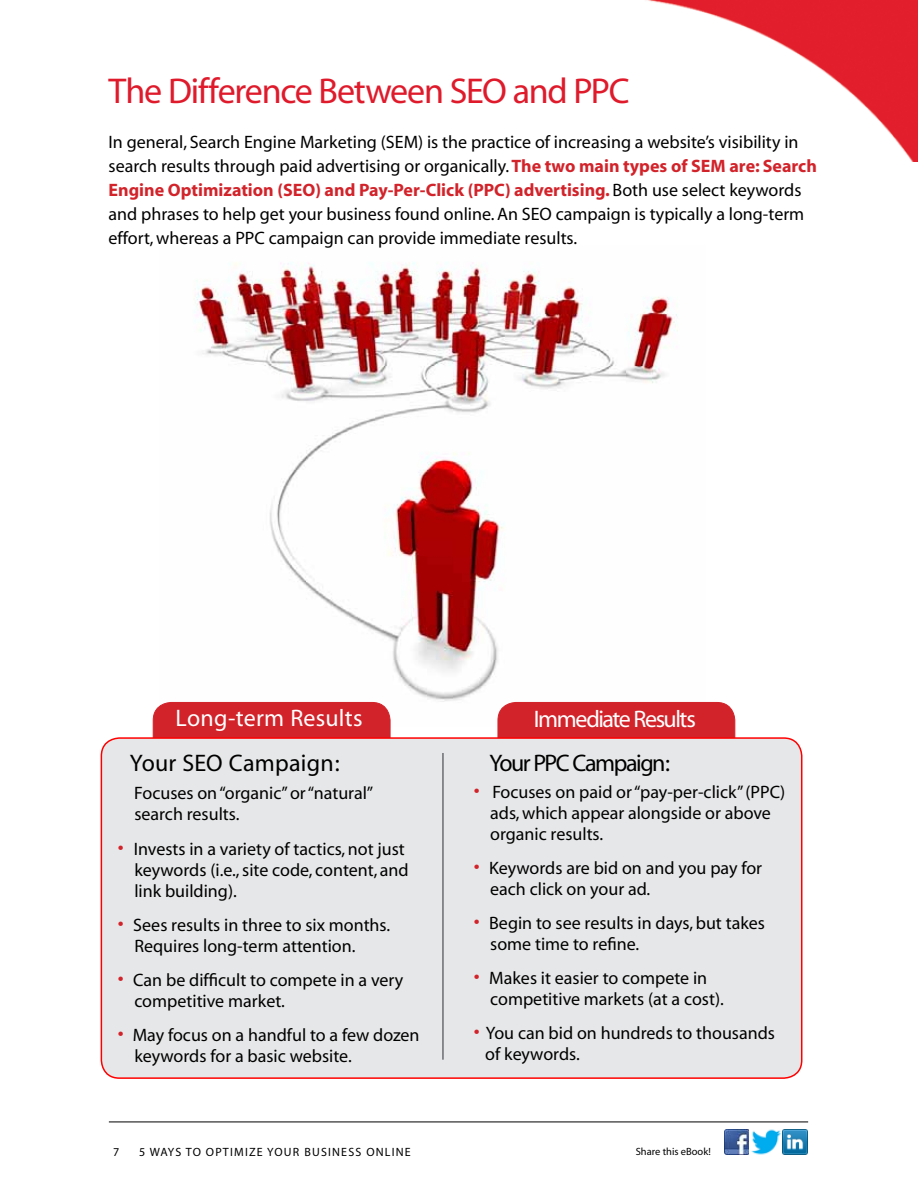
<style>
.page{position:relative;width:918px;height:1188px;background:#fff}
.page>*{position:absolute;margin:0;border:0;box-sizing:border-box;transform-origin:0 0}
.t1{font:36px "Myriad";letter-spacing:-.035em;color:#df1a2b}
.t2{font:24px "Myriad";letter-spacing:.01em;color:#fff}
.t3{font:24px "Myriad";letter-spacing:-.05em;color:#000}
.t4{font:24px "Myriad";letter-spacing:-.05em;color:#fff}
.t5{font:24px "Myriad";letter-spacing:.01em;color:#000}
.t6{font:18px/21px "Myriad";color:#000}
.t7{font:12px "Myriad";letter-spacing:.1em;color:#000}
.t8{font:10.5px "Myriad";color:#000}
.s1{font-weight:700;color:#d2232a}
.s2{font-size:21px;color:#d2232a}
</style>
<div class="page">
<img style="left:161px;top:262px;width:517px;height:465px">
<div style="left:498px;top:702px;width:237px;height:63px;background:#d2232a;border-radius:18px"></div>
<div style="left:498px;top:702px;width:237px;height:63px;border:1px solid #d2232a;border-radius:18px"></div>
<div style="left:153px;top:702px;width:237px;height:63px;background:#d2232a;border-radius:18px"></div>
<div style="left:153px;top:702px;width:237px;height:63px;border:1px solid #d2232a;border-radius:18px"></div>
<div style="left:101px;top:738px;width:701px;height:340px;background:#e6e7e8;border-radius:18px"></div>
<div style="left:101px;top:737px;width:701px;height:342px;border:2px solid #f00;border-radius:18px"></div>
<hr style="left:442px;top:753px;width:2px;height:307px;background:#6b6c6f">
<img style="left:647px;top:0;width:271px;height:162px">
<hr style="left:109px;top:1122px;width:699px;height:1px;background:#000">
<img style="left:724px;top:1130px;width:23px;height:25px">
<img style="left:784px;top:1130px;width:23px;height:25px">
<img style="left:747px;top:1129px;width:37px;height:26px">
<h1 class="t1" style="left:109px;top:73px;width:522px">The Difference Between SEO and PPC</h1>
<p class="t6" style="left:109px;top:130px;width:710px;line-height:24px">In general, Search Engine Marketing (SEM) is the practice of increasing a website’s visibility in search results through paid advertising or organically. <span class="s1">The two main types of SEM are: Search Engine Optimization (SEO) and Pay-Per-Click (PPC) advertising.</span> Both use select keywords and phrases to help get your business found online. An SEO campaign is typically a long-term effort, whereas a PPC campaign can provide immediate results.</p>
<h2 class="t2" style="left:176px;top:706px;width:189px">Long-term Results</h2>
<h2 class="t4" style="left:534px;top:707px;width:163px">Immediate Results</h2>
<h2 class="t5" style="left:130px;top:751px;width:211px">Your SEO Campaign:</h2>
<h2 class="t3" style="left:489px;top:751px;width:182px">Your PPC Campaign:</h2>
<p class="t6" style="left:134px;top:784px;width:241px">Focuses on “organic” or “natural” search results.</p>
<p class="t6" style="left:134px;top:839px;width:276px;text-indent:-16px"><span class="s2">•</span> Invests in a variety of tactics, not just keywords (i.e., site code, content, and link building).</p>
<p class="t6" style="left:134px;top:915px;width:257px;text-indent:-17px"><span class="s2">•</span> Sees results in three to six months.<br>Requires long-term attention.</p>
<p class="t6" style="left:134px;top:970px;width:270px;text-indent:-17px"><span class="s2">•</span> Can be difficult to compete in a very competitive market.</p>
<p class="t6" style="left:134px;top:1025px;width:287px;text-indent:-16px"><span class="s2">•</span> May focus on a handful to a few dozen keywords for a basic website.</p>
<p class="t6" style="left:490px;top:782px;width:297px;text-indent:-16px"><span class="s2">•</span> Focuses on paid or “pay-per-click” (PPC) ads, which appear alongside or above organic results.</p>
<p class="t6" style="left:490px;top:858px;width:273px;text-indent:-17px"><span class="s2">•</span> Keywords are bid on and you pay for each click on your ad.</p>
<p class="t6" style="left:490px;top:913px;width:276px;text-indent:-17px"><span class="s2">•</span> Begin to see results in days, but takes some time to refine.</p>
<p class="t6" style="left:490px;top:968px;width:235px;text-indent:-17px"><span class="s2">•</span> Makes it easier to compete in competitive markets (at a cost).</p>
<p class="t6" style="left:485px;top:1024px;width:291px;text-indent:-11px"><span class="s2">•</span> You can bid on hundreds to thousands of keywords.</p>
<p class="t7" style="left:113px;top:1146px;width:8px">7</p>
<p class="t7" style="left:139px;top:1146px;width:30px">5 Ways</p>
<p class="t7" style="left:186px;top:1146px;width:37px">to Optimi</p>
<p class="t7" style="left:249px;top:1146px;width:100px">ze Your Busi ness</p>
<p class="t7" style="left:366px;top:1146px;width:45px">Online</p>
<p class="t8" style="left:636px;top:1147px;width:76px">Share this eBook!</p>
</div>
